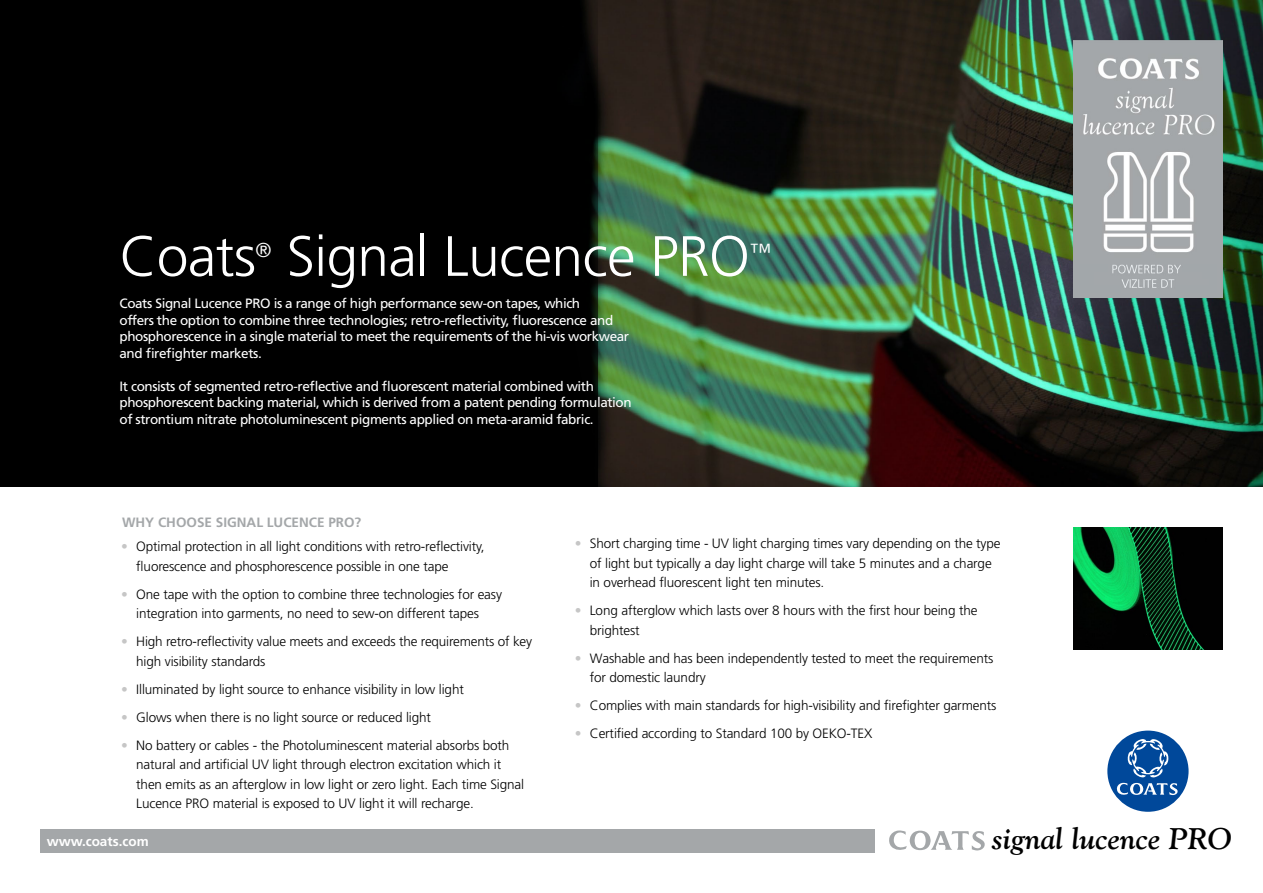
<style>
.page{position:relative;width:1263px;height:893px;background:#fff}
.page>*{position:absolute;margin:0;border:0;box-sizing:border-box;transform-origin:0 0}
.t1{font:300 56.7px "Frutiger LT Std";letter-spacing:-.01em;color:#fff}
.t2{font:italic 700 30px "Goudy Old Style BT";letter-spacing:.005em;color:#000}
.t3{font:300 21.9px "Frutiger LT Std";color:#fff}
.t4{font:300 20.1px "Frutiger LT Std";color:#fff}
.t5{font:300 13.5px/19.5px "Frutiger LT Std";letter-spacing:-.01em;color:#000}
.t6{font:13.5px/16.5px "Frutiger";letter-spacing:-.03em;color:#fff}
.t7{font:700 13.5px "Frutiger";color:#a4a7a9}
.t8{font:700 13.5px "Frutiger";color:#fff}
.s1{color:#c6c6c6}
</style>
<div class="page">
<img style="left:597px;top:0;width:666px;height:487px">
<div style="left:0;top:0;width:597px;height:487px;background:#000"></div>
<img style="left:1073px;top:40px;width:149px;height:258px">
<img style="left:1073px;top:528px;width:149px;height:121px">
<div style="left:40px;top:829px;width:835px;height:23px;background:#a4a7a9"></div>
<svg style="left:889px;top:830px;width:96px;height:21px"></svg>
<div style="left:1107px;top:731px;width:81px;height:81px;background:#00489a;border-radius:50%"></div>
<svg style="left:1116px;top:739px;width:62px;height:56px"></svg>
<h1 class="t1" style="left:120px;top:224px;width:138px">Coats</h1>
<h3 class="t4" style="left:255px;top:239px;width:18px">®</h3>
<h1 class="t1" style="left:287px;top:224px;width:465px">Signal Lucence PRO</h1>
<h3 class="t3" style="left:749px;top:239px;width:23px">™</h3>
<p class="t6" style="left:120px;top:295px;width:511px">Coats Signal Lucence PRO is a range of high performance sew-on tapes, which<br>offers the option to combine three technologies; retro-reflectivity, fluorescence and phosphorescence in a single material to meet the requirements of the hi-vis workwear and firefighter markets.</p>
<p class="t6" style="left:120px;top:378px;width:514px">It consists of segmented retro-reflective and fluorescent material combined with phosphorescent backing material, which is derived from a patent pending formulation of strontium nitrate photoluminescent pigments applied on meta-aramid fabric.</p>
<p class="t7" style="left:122px;top:514px;width:241px">WHY CHOOSE SIGNAL LUCENCE PRO?</p>
<p class="t5" style="left:136px;top:537px;width:350px;text-indent:-15px"><span class="s1">•</span> Optimal protection in all light conditions with retro-reflectivity, fluorescence and phosphorescence possible in one tape</p>
<p class="t5" style="left:121px;top:584px;width:382px;text-align:center"><span class="s1">•</span> One tape with the option to combine three technologies for easy integration into garments, no need to sew-on different tapes</p>
<p class="t5" style="left:136px;top:632px;width:397px;text-indent:-15px"><span class="s1">•</span> High retro-reflectivity value meets and exceeds the requirements of key high visibility standards</p>
<p class="t5" style="left:121px;top:679px;width:344px"><span class="s1">•</span> Illuminated by light source to enhance visibility in low light</p>
<p class="t5" style="left:121px;top:707px;width:311px"><span class="s1">•</span> Glows when there is no light source or reduced light</p>
<p class="t5" style="left:136px;top:735px;width:389px;text-indent:-15px"><span class="s1">•</span> No battery or cables - the Photoluminescent material absorbs both natural and artificial UV light through electron excitation which it then emits as an afterglow in low light or zero light. Each time Signal Lucence PRO material is exposed to UV light it will recharge.</p>
<p class="t5" style="left:590px;top:534px;width:412px;text-indent:-15px"><span class="s1">•</span> Short charging time - UV light charging times vary depending on the type of light but typically a day light charge will take 5 minutes and a charge in overhead fluorescent light ten minutes.</p>
<p class="t5" style="left:590px;top:601px;width:389px;text-indent:-15px"><span class="s1">•</span> Long afterglow which lasts over 8 hours with the first hour being the brightest</p>
<p class="t5" style="left:590px;top:648px;width:405px;text-indent:-15px"><span class="s1">•</span> Washable and has been independently tested to meet the requirements for domestic laundry</p>
<p class="t5" style="left:575px;top:696px;width:423px"><span class="s1">•</span> Complies with main standards for high-visibility and firefighter garments</p>
<p class="t5" style="left:575px;top:724px;width:299px"><span class="s1">•</span> Certified according to Standard 100 by OEKO-TEX</p>
<p class="t8" style="left:47px;top:833px;width:104px">www.coats.com</p>
<h2 class="t2" style="left:992px;top:820px;width:241px">signal lucence PRO</h2>
</div>
